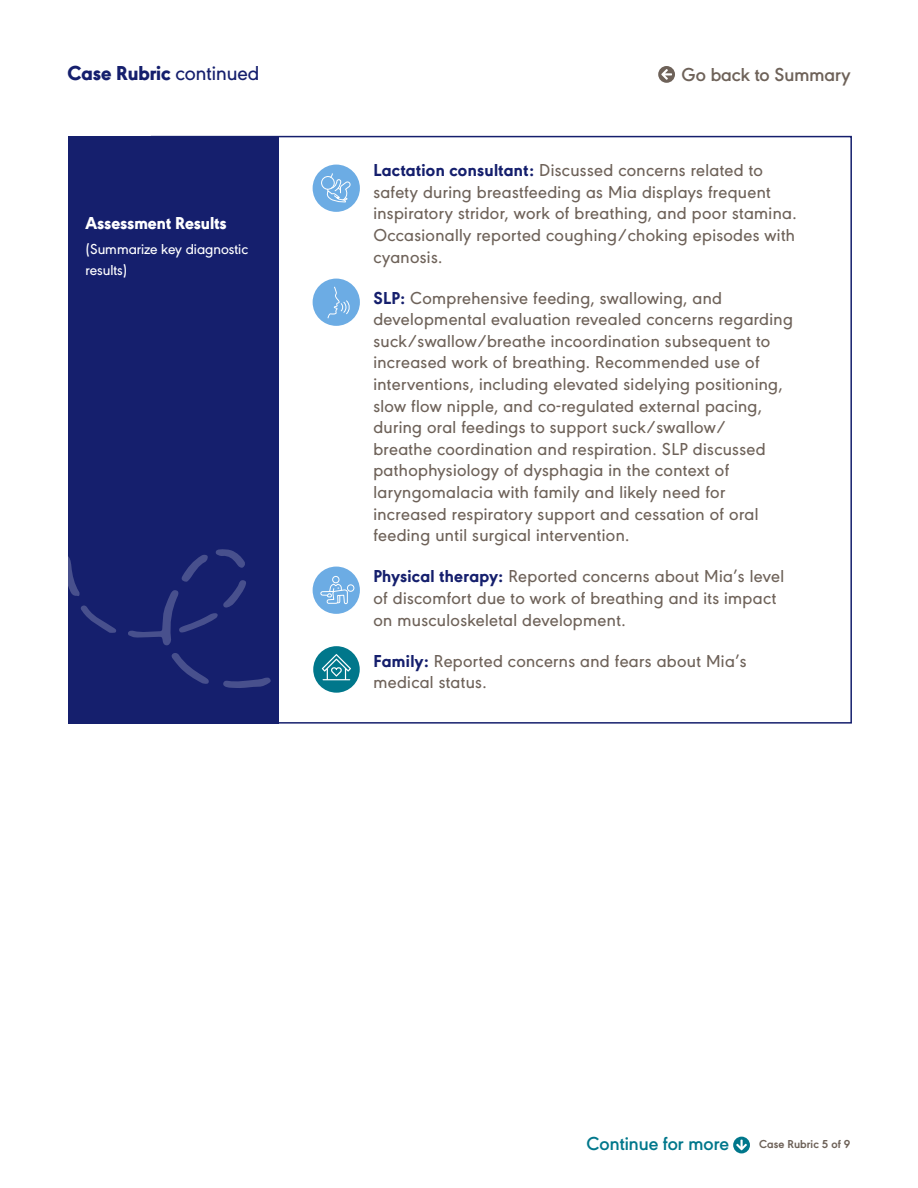
<style>
.page{position:relative;width:918px;height:1188px;background:#fff}
.page>*{position:absolute;margin:0;border:0;box-sizing:border-box;transform-origin:0 0}
.t1{font:800 21px "URW Geometric";color:#151f6d}
.t2{font:600 19.5px "URW Geometric";color:#6e6259}
.t3{font:600 19.5px "URW Geometric";color:#00778b}
._15_Table_Body_Team_Icon_Indent{font:500 18px/21.6px "URW Geometric";letter-spacing:.02em;color:#6e6259}
._11_Table_Header{font:800 18px "URW Geometric";color:#fff}
._12_Table_Subheader_Text{font:500 15px/21px "URW Geometric";color:#fff}
.t4{font:700 12px "URW Geometric";letter-spacing:.01em;color:#6e6259}
.s1{font-weight:500}
.s2{font-weight:800;color:#151f6d}
</style>
<div class="page">
<svg style="left:658px;top:66px;width:17px;height:17px"></svg>
<div style="left:68px;top:136px;width:210px;height:588px;background:#151f6d"></div>
<svg style="left:223px;top:678px;width:48px;height:10px"></svg>
<svg style="left:171px;top:653px;width:38px;height:31px"></svg>
<svg style="left:68px;top:556px;width:12px;height:40px"></svg>
<svg style="left:81px;top:605px;width:35px;height:28px"></svg>
<svg style="left:128px;top:549px;width:118px;height:96px"></svg>
<div style="left:313px;top:165px;width:47px;height:47px;background:#6cace4;border-radius:50%"></div>
<div style="left:321px;top:176px;width:14px;height:14px;border:1px solid #fff;border-radius:50%"></div>
<svg style="left:326px;top:173px;width:25px;height:30px"></svg>
<div style="left:313px;top:279px;width:47px;height:47px;background:#6cace4;border-radius:50%"></div>
<svg style="left:328px;top:287px;width:22px;height:31px"></svg>
<div style="left:313px;top:567px;width:47px;height:47px;background:#6cace4;border-radius:50%"></div>
<div style="left:332px;top:576px;width:7px;height:7px;border:1px solid #fff;border-radius:50%"></div>
<div style="left:347px;top:584px;width:7px;height:8px;border:1px solid #fff;border-radius:50%"></div>
<svg style="left:320px;top:583px;width:28px;height:29px"></svg>
<div style="left:313px;top:646px;width:47px;height:47px;background:#00778b;border-radius:50%"></div>
<svg style="left:322px;top:654px;width:29px;height:26px"></svg>
<svg style="left:733px;top:1137px;width:17px;height:16px"></svg>
<p class="t1" style="left:68px;top:58px;width:193px">Case Rubric <span class="s1">continued</span></p>
<p class="_11_Table_Header" style="left:86px;top:210px;width:143px">Assessment Results</p>
<p class="_12_Table_Subheader_Text" style="left:86px;top:237px;width:164px">(Summarize key diagnostic results)</p>
<p class="t2" style="left:682px;top:60px;width:170px">Go back to Summary</p>
<p class="_15_Table_Body_Team_Icon_Indent" style="left:373px;top:158px;width:425px"><span class="s2">Lactation consultant:</span> Discussed concerns related to safety during breastfeeding as Mia displays frequent inspiratory stridor, work of breathing, and poor stamina.<br>Occasionally reported coughing/choking episodes with cyanosis.</p>
<p class="_15_Table_Body_Team_Icon_Indent" style="left:373px;top:285px;width:421px"><span class="s2">SLP:</span> Comprehensive feeding, swallowing, and developmental evaluation revealed concerns regarding suck/swallow/breathe incoordination subsequent to increased work of breathing. Recommended use of interventions, including elevated sidelying positioning, slow flow nipple, and co-regulated external pacing, during oral feedings to support suck/swallow/<br>breathe coordination and respiration. SLP discussed pathophysiology of dysphagia in the context of laryngomalacia with family and likely need for increased respiratory support and cessation of oral feeding until surgical intervention.</p>
<p class="_15_Table_Body_Team_Icon_Indent" style="left:373px;top:564px;width:412px"><span class="s2">Physical therapy:</span> Reported concerns about Mia’s level of discomfort due to work of breathing and its impact on musculoskeletal development.</p>
<p class="_15_Table_Body_Team_Icon_Indent" style="left:373px;top:648px;width:375px"><span class="s2">Family:</span> Reported concerns and fears about Mia’s medical status.</p>
<p class="t3" style="left:587px;top:1129px;width:144px">Continue for more</p>
<p class="t4" style="left:759px;top:1135px;width:93px">Case Rubric 5 of 9</p>
</div>
